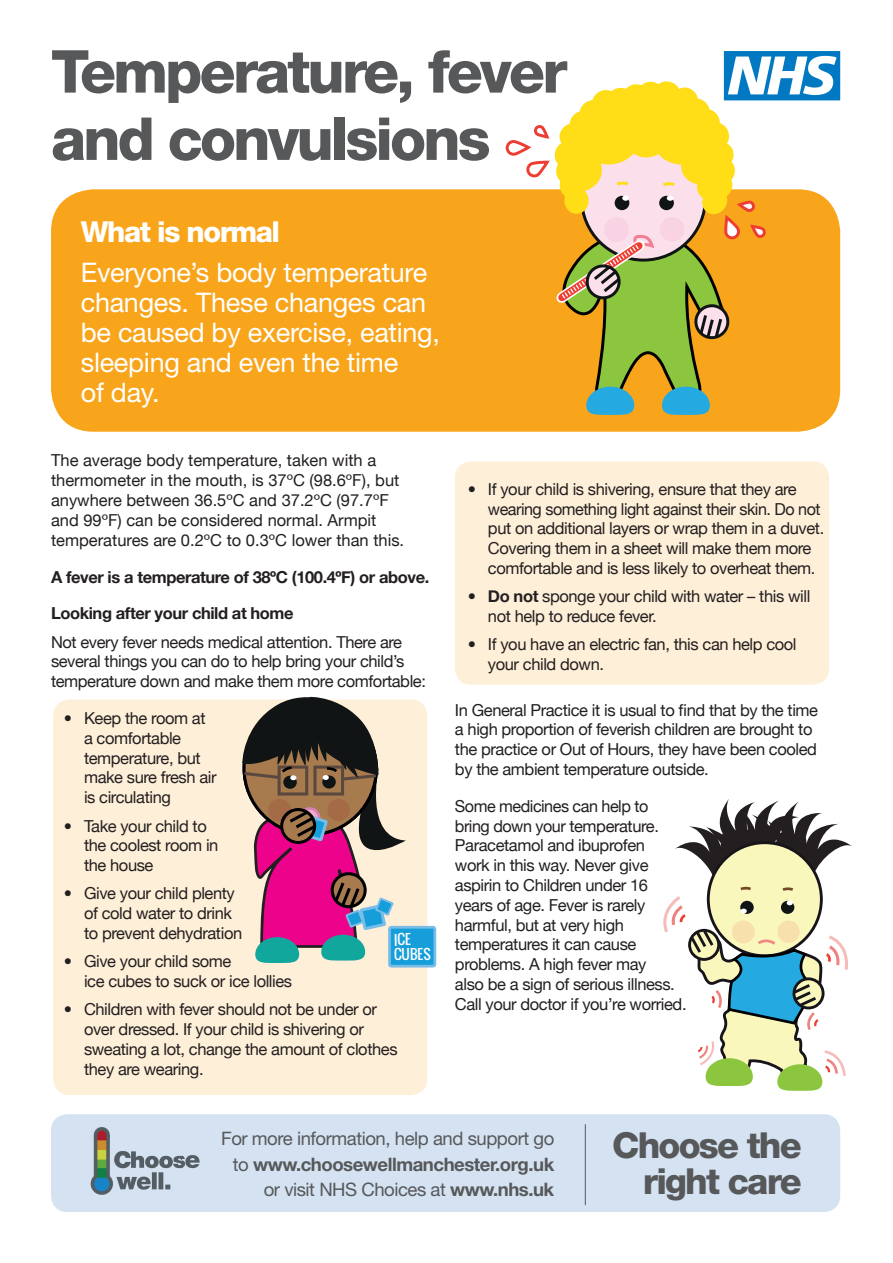
<style>
.page{position:relative;width:893px;height:1263px;background:#fff}
.page>*{position:absolute;margin:0;border:0;box-sizing:border-box;transform-origin:0 0}
.t1{font:800 59.25px "Helvetica Neue LT Std";letter-spacing:-.05em;color:#57585a}
.t2{font:800 35.85px/36px "Helvetica Neue LT Std";letter-spacing:-.05em;color:#57585a;text-align:right}
.t3{font:800 28.95px "Helvetica Neue LT Std";letter-spacing:-.05em;color:#fff}
.t4{font:27px/30px "Helvetica Neue LT Std";letter-spacing:-.01em;color:#fff}
.t5{font:18.6px/25.3px "Helvetica Neue LT Std";letter-spacing:-.025em;color:#57585a;text-align:right}
.t6{font:16.5px/19.8px "Helvetica Neue";letter-spacing:-.025em;color:#231f20}
.t7{font:16.5px/19.8px "Helvetica Neue";color:#231f20}
.t8{font:700 16.5px "Helvetica Neue";letter-spacing:-.025em;color:#231f20}
.t9{font:13.65px/15px "Oswald";color:#fff}
.s1{font-weight:700}
</style>
<div class="page">
<div style="left:51px;top:1114px;width:789px;height:98px;background:#d4e2f2;border-radius:16px"></div>
<img style="left:90px;top:1127px;width:110px;height:68px">
<hr style="left:585px;top:1124px;width:1px;height:81px;background:#57585a">
<div style="left:455px;top:461px;width:374px;height:224px;background:#feefd8;border-radius:16px"></div>
<div style="left:51px;top:189px;width:789px;height:243px;background:#f9a51b;border-radius:43px"></div>
<div style="left:53px;top:699px;width:374px;height:396px;background:#feefd8;border-radius:16px"></div>
<svg style="left:506px;top:51px;width:334px;height:365px"></svg>
<div style="left:660px;top:217px;width:24px;height:24px;background:#f9d3e3;border-radius:50%"></div>
<div style="left:604px;top:217px;width:25px;height:25px;background:#f9d3e3;border-radius:50%"></div>
<svg style="left:663px;top:799px;width:189px;height:292px"></svg>
<div style="left:777px;top:920px;width:23px;height:23px;background:#f7e0ac;border-radius:50%"></div>
<div style="left:732px;top:920px;width:23px;height:23px;background:#f7e0ac;border-radius:50%"></div>
<svg style="left:242px;top:696px;width:194px;height:271px"></svg>
<p class="t1" style="left:51px;top:36px;width:518px">Temperature, fever</p>
<p class="t1" style="left:51px;top:104px;width:441px">and convulsions</p>
<p class="t3" style="left:81px;top:214px;width:201px">What is normal</p>
<p class="t4" style="left:81px;top:257px;width:361px">Everyone’s body temperature changes. These changes can be caused by exercise, eating, sleeping and even the time<br>of day.</p>
<p class="t7" style="left:51px;top:449px;width:355px">The average body temperature, taken with a thermometer in the mouth, is 37ºC (98.6ºF), but anywhere between 36.5ºC and 37.2ºC (97.7ºF and 99ºF) can be considered normal. Armpit temperatures are 0.2ºC to 0.3ºC lower than this.</p>
<p class="t8" style="left:51px;top:562px;width:380px">A fever is a temperature of 38ºC (100.4ºF) or above.</p>
<p class="t8" style="left:51px;top:598px;width:244px">Looking after your child at home</p>
<p class="t6" style="left:51px;top:631px;width:376px">Not every fever needs medical attention. There are several things you can do to help bring your child’s temperature down and make them more comfortable:</p>
<p class="t6" style="left:84px;top:707px;width:134px;text-indent:-20px">• Keep the room at a comfortable temperature, but make sure fresh air is circulating</p>
<p class="t6" style="left:84px;top:815px;width:136px;text-indent:-20px">• Take your child to the coolest room in the house</p>
<p class="t6" style="left:84px;top:882px;width:160px;text-indent:-20px">• Give your child plenty of cold water to drink to prevent dehydration</p>
<p class="t6" style="left:84px;top:950px;width:210px;text-indent:-20px">• Give your child some<br>ice cubes to suck or ice lollies</p>
<p class="t6" style="left:84px;top:998px;width:315px;text-indent:-20px">• Children with fever should not be under or over dressed. If your child is shivering or sweating a lot, change the amount of clothes they are wearing.</p>
<p class="t9" style="left:394px;top:932px;width:38px;rotate:-1deg">ICE<br>CUBES</p>
<p class="t6" style="left:488px;top:478px;width:338px;text-indent:-20px">• If your child is shivering, ensure that they are wearing something light against their skin. Do not put on additional layers or wrap them in a duvet.<br>Covering them in a sheet will make them more comfortable and is less likely to overheat them.</p>
<p class="t6" style="left:488px;top:585px;width:324px;text-indent:-20px">• <span class="s1">Do not</span> sponge your child with water – this will not help to reduce fever.</p>
<p class="t6" style="left:488px;top:633px;width:310px;text-indent:-20px">• If you have an electric fan, this can help cool your child down.</p>
<p class="t6" style="left:455px;top:699px;width:365px">In General Practice it is usual to find that by the time a high proportion of feverish children are brought to the practice or Out of Hours, they have been cooled by the ambient temperature outside.</p>
<p class="t6" style="left:455px;top:795px;width:233px">Some medicines can help to bring down your temperature.<br>Paracetamol and ibuprofen<br>work in this way. Never give aspirin to Children under 16 years of age. Fever is rarely harmful, but at very high temperatures it can cause problems. A high fever may<br>also be a sign of serious illness.<br>Call your doctor if you’re worried.</p>
<p class="t5" style="left:221px;top:1126px;width:335px">For more information, help and support go to <span class="s1">www.choosewellmanchester.org.uk </span>or visit NHS Choices at <span class="s1">www.nhs.uk</span></p>
<h2 class="t2" style="left:612px;top:1127px;width:191px">Choose the right care</h2>
</div>
